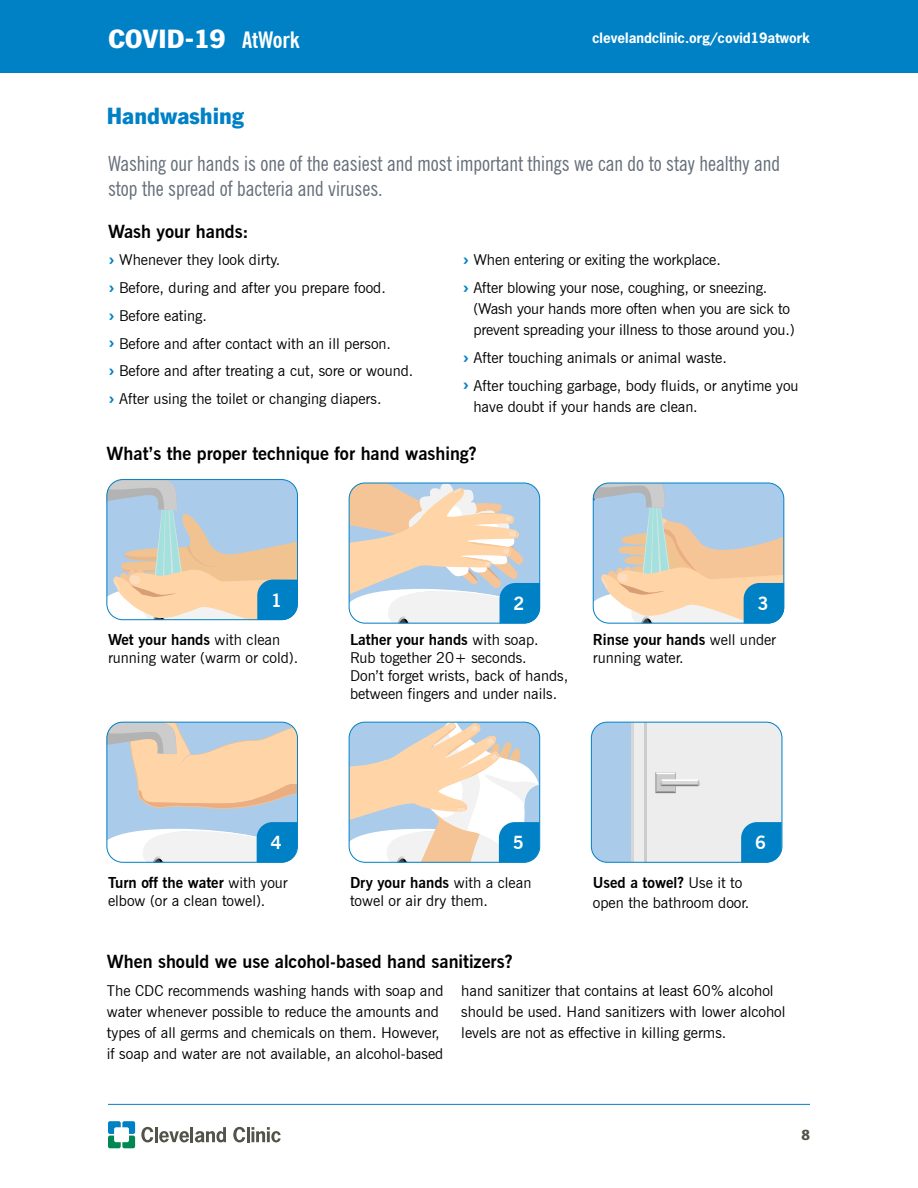
<style>
.page{position:relative;width:918px;height:1188px;background:#fff}
.page>*{position:absolute;margin:0;border:0;box-sizing:border-box;transform-origin:0 0}
.t1{font:900 27px "News Gothic LT Std";color:#fff}
.t2{font:900 24px "News Gothic LT Std";color:#0081c6}
.t3{font:condensed 21px/25.2px "News Gothic BT";color:#666f7a}
.t4{font:700 18px "News Gothic BT";color:#000}
.t5{font:700 18px "News Gothic BT";color:#fff}
.t6{font:15px/27.8px "News Gothic BT";color:#000}
.t7{font:900 15px "News Gothic LT Std";color:#54534a}
.t8{font:700 13.5px "News Gothic Std";color:#fff}
.s1{font-family:"News Gothic BT";font-weight:700;font-stretch:condensed;font-size:22.5px}
.s2{font-weight:700;font-size:19.8px;color:#0081c6}
.s3{font-weight:700}
</style>
<div class="page">
<hr style="left:108px;top:1104px;width:702px;height:1px;background:#0081c6">
<div style="left:0;top:0;width:918px;height:73px;background:#0081c6"></div>
<svg style="left:141px;top:1127px;width:12px;height:15px"></svg>
<hr style="left:155px;top:1127px;width:3px;height:15px;background:#54534a">
<svg style="left:159px;top:1131px;width:30px;height:11px"></svg>
<hr style="left:190px;top:1127px;width:3px;height:15px;background:#54534a">
<svg style="left:195px;top:1127px;width:31px;height:15px"></svg>
<svg style="left:233px;top:1127px;width:12px;height:15px"></svg>
<hr style="left:247px;top:1127px;width:3px;height:15px;background:#54534a">
<svg style="left:251px;top:1127px;width:30px;height:15px"></svg>
<svg style="left:108px;top:1121px;width:27px;height:27px"></svg>
<svg style="left:107px;top:480px;width:191px;height:140px;background:#c0c8c9"></svg>
<svg style="left:107px;top:722px;width:190px;height:141px"></svg>
<svg style="left:349px;top:483px;width:191px;height:140px"></svg>
<svg style="left:349px;top:722px;width:191px;height:141px"></svg>
<svg style="left:593px;top:483px;width:191px;height:140px;background:#c3cac9"></svg>
<svg style="left:591px;top:722px;width:191px;height:141px;background:#ccdce7"></svg>
<h1 class="t1" style="left:108px;top:23px;width:193px">COVID-19 <span class="s1">AtWork</span></h1>
<p class="t8" style="left:592px;top:29px;width:219px">clevelandclinic.org/covid19atwork</p>
<h2 class="t2" style="left:107px;top:103px;width:139px">Handwashing</h2>
<h3 class="t3" style="left:108px;top:151px;width:674px">Washing our hands is one of the easiest and most important things we can do to stay healthy and stop the spread of bacteria and viruses.</h3>
<p class="t4" style="left:108px;top:220px;width:142px">Wash your hands:</p>
<p class="t6" style="left:108px;top:246px;width:307px"><span class="s2">›</span> Whenever they look dirty.<br><span class="s2">›</span> Before, during and after you prepare food.<br><span class="s2">›</span> Before eating.<br><span class="s2">›</span> Before and after contact with an ill person.<br><span class="s2">›</span> Before and after treating a cut, sore or wound. <span class="s2">›</span> After using the toilet or changing diapers.</p>
<p class="t6" style="left:462px;top:246px;width:307px"><span class="s2">›</span> When entering or exiting the workplace.<br><span class="s2">›</span> After blowing your nose, coughing, or sneezing.</p>
<p class="t6" style="left:473px;top:298px;width:323px;line-height:21px">(Wash your hands more often when you are sick to prevent spreading your illness to those around you.)</p>
<p class="t6" style="left:462px;top:344px;width:338px"><span class="s2">›</span> After touching animals or animal waste.<br><span class="s2">›</span> After touching garbage, body fluids, or anytime you</p>
<p class="t6" style="left:473px;top:392px;width:226px">have doubt if your hands are clean.</p>
<p class="t4" style="left:107px;top:442px;width:372px">What’s the proper technique for hand washing?</p>
<p class="t5" style="left:271px;top:589px;width:12px">1</p>
<p class="t6" style="left:108px;top:631px;width:192px;line-height:18px"><span class="s3">Wet your hands</span> with clean running water (warm or cold).</p>
<p class="t5" style="left:514px;top:593px;width:12px">2</p>
<p class="t6" style="left:350px;top:631px;width:220px;line-height:18px"><span class="s3">Lather your hands</span> with soap.<br>Rub together 20+ seconds.<br>Don’t forget wrists, back of hands, between fingers and under nails.</p>
<p class="t5" style="left:758px;top:593px;width:12px">3</p>
<p class="t6" style="left:593px;top:631px;width:185px;line-height:18px"><span class="s3">Rinse your hands</span> well under running water.</p>
<p class="t5" style="left:271px;top:832px;width:12px">4</p>
<p class="t5" style="left:513px;top:832px;width:12px">5</p>
<p class="t5" style="left:755px;top:832px;width:12px">6</p>
<p class="t6" style="left:108px;top:874px;width:181px;line-height:18px"><span class="s3">Turn off the water</span> with your elbow (or a clean towel).</p>
<p class="t6" style="left:350px;top:874px;width:183px;line-height:18px"><span class="s3">Dry your hands</span> with a clean towel or air dry them.</p>
<p class="t6" style="left:593px;top:873px;width:158px;line-height:19.5px"><span class="s3">Used a towel?</span> Use it to open the bathroom door.</p>
<p class="t4" style="left:107px;top:951px;width:407px">When should we use alcohol-based hand sanitizers?</p>
<p class="t6" style="left:107px;top:980px;width:338px;line-height:21px">The CDC recommends washing hands with soap and water whenever possible to reduce the amounts and types of all germs and chemicals on them. However, if soap and water are not available, an alcohol-based</p>
<p class="t6" style="left:461px;top:980px;width:326px;line-height:21px">hand sanitizer that contains at least 60% alcohol should be used. Hand sanitizers with lower alcohol levels are not as effective in killing germs.</p>
<p class="t7" style="left:802px;top:1126px;width:10px">8</p>
</div>
